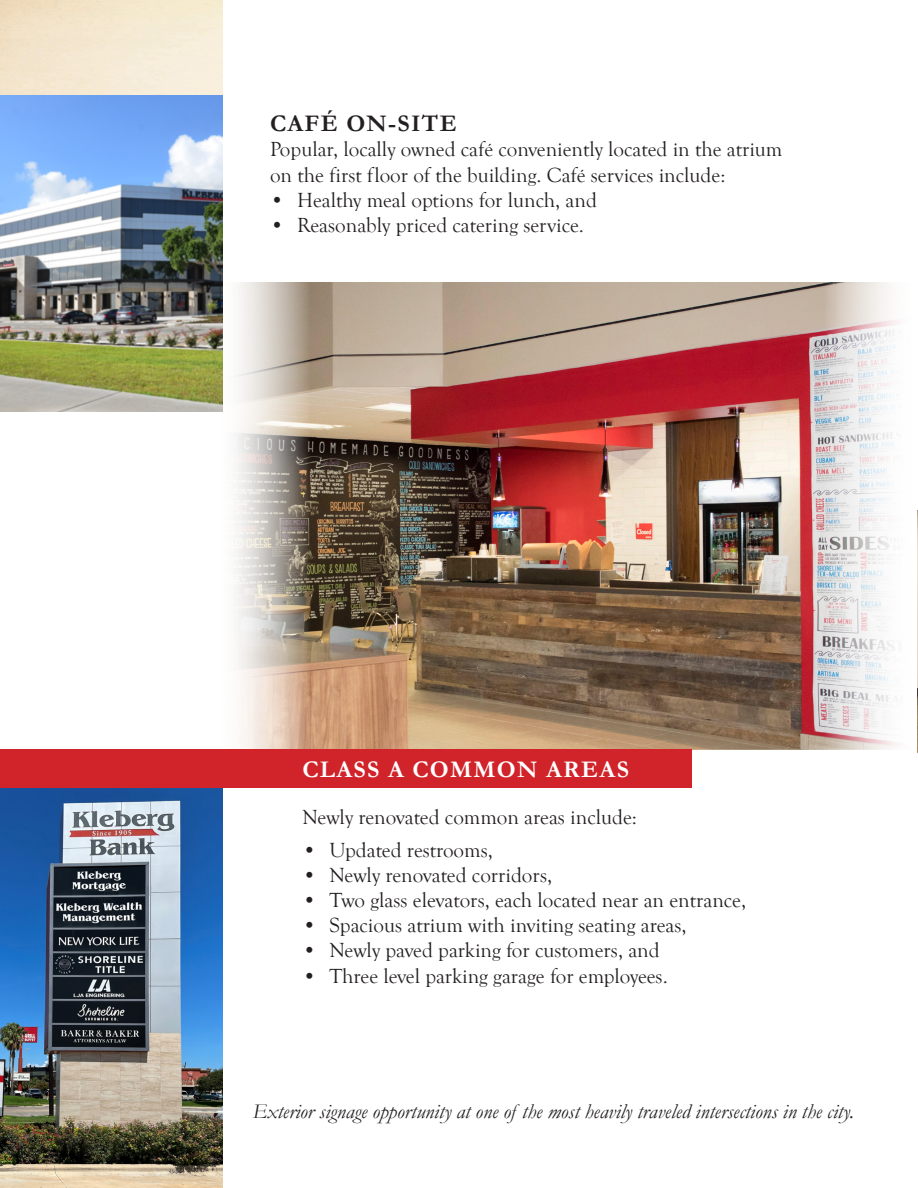
<style>
.page{position:relative;width:918px;height:1188px;background:#fff}
.page>*{position:absolute;margin:0;border:0;box-sizing:border-box;transform-origin:0 0}
.t1{font:700 24px "Garamond";letter-spacing:.055em;color:#fff}
.t2{font:700 24px "Garamond";letter-spacing:.055em;color:#231f20}
.t3{font:21px/25.2px "Goudy Old Style T";color:#231f20}
.t4{font:italic 21px "Garamond";color:#231f20}
</style>
<div class="page">
<img style="left:0;top:788px;width:222px;height:400px">
<img style="left:0;top:0;width:222px;height:412px">
<img style="left:216px;top:282px;width:683px;height:467px">
<div style="left:0;top:749px;width:692px;height:39px;background:#d1232a"></div>
<img style="left:917px;top:510px;width:1px;height:242px">
<p class="t2" style="left:270px;top:107px;width:188px">CAFÉ ON-SITE</p>
<p class="t3" style="left:270px;top:137px;width:514px">Popular, locally owned café conveniently located in the atrium on the first floor of the building. Café services include:</p>
<p class="t3" style="left:270px;top:188px;width:328px">• Healthy meal options for lunch, and</p>
<p class="t3" style="left:270px;top:213px;width:316px">• Reasonably priced catering service.</p>
<p class="t1" style="left:302px;top:753px;width:328px">CLASS A COMMON AREAS</p>
<p class="t3" style="left:302px;top:805px;width:336px">Newly renovated common areas include:</p>
<p class="t3" style="left:302px;top:838px;width:192px">• Updated restrooms,</p>
<p class="t3" style="left:302px;top:863px;width:251px">• Newly renovated corridors,</p>
<p class="t3" style="left:302px;top:888px;width:445px">• Two glass elevators, each located near an entrance,</p>
<p class="t3" style="left:302px;top:913px;width:386px">• Spacious atrium with inviting seating areas,</p>
<p class="t3" style="left:302px;top:938px;width:359px">• Newly paved parking for customers, and</p>
<p class="t3" style="left:302px;top:964px;width:367px">• Three level parking garage for employees.</p>
<p class="t4" style="left:253px;top:1097px;width:603px">Exterior signage opportunity at one of the most heavily traveled intersections in the city.</p>
</div>
